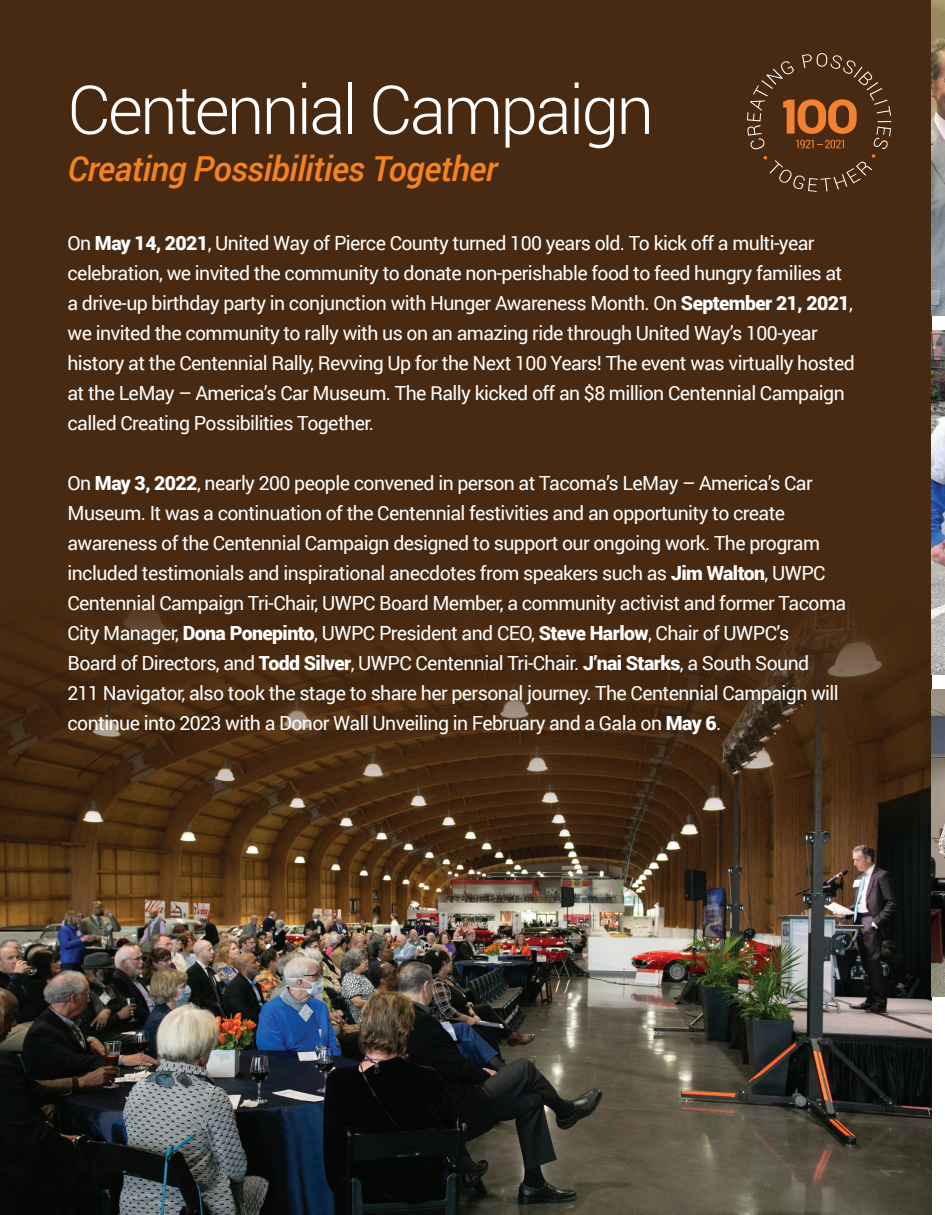
<style>
.page{position:relative;width:945px;height:1215px;background:#fff}
.page>*{position:absolute;margin:0;border:0;box-sizing:border-box;transform-origin:0 0}
.t1{font:300 67.5px "Roboto";letter-spacing:-.04em;color:#fff}
.t2{font:italic 500 34.5px "Roboto";letter-spacing:-.02em;color:#f58220}
.t3{font:19.5px/30px "Roboto";letter-spacing:-.03em;color:#fff}
.s1{font-weight:900}
</style>
<div class="page">
<div style="left:0;top:0;width:932px;height:1215px;background:#482911"></div>
<img style="left:0;top:603px;width:931px;height:612px">
<svg style="left:747px;top:53px;width:144px;height:139px"></svg>
<img style="left:932px;top:0;width:13px;height:316px">
<img style="left:932px;top:331px;width:13px;height:343px">
<img style="left:932px;top:689px;width:13px;height:307px">
<h1 class="t1" style="left:68px;top:63px;width:588px">Centennial Campaign</h1>
<h2 class="t2" style="left:68px;top:144px;width:431px">Creating Possibilities Together</h2>
<p class="t3" style="left:68px;top:227px;width:789px">On <span class="s1">May 14, 2021</span>, United Way of Pierce County turned 100 years old. To kick off a multi-year celebration, we invited the community to donate non-perishable food to feed hungry families at a drive-up birthday party in conjunction with Hunger Awareness Month. On <span class="s1">September 21, 2021</span>, we invited the community to rally with us on an amazing ride through United Way’s 100-year history at the Centennial Rally, Revving Up for the Next 100 Years! The event was virtually hosted at the LeMay – America’s Car Museum. The Rally kicked off an $8 million Centennial Campaign called Creating Possibilities Together.</p>
<p class="t3" style="left:68px;top:467px;width:780px">On <span class="s1">May 3, 2022</span>, nearly 200 people convened in person at Tacoma’s LeMay – America’s Car Museum. It was a continuation of the Centennial festivities and an opportunity to create awareness of the Centennial Campaign designed to support our ongoing work. The program included testimonials and inspirational anecdotes from speakers such as <span class="s1">Jim Walton</span>, UWPC Centennial Campaign Tri-Chair, UWPC Board Member, a community activist and former Tacoma City Manager, <span class="s1">Dona Ponepinto</span>, UWPC President and CEO, <span class="s1">Steve Harlow</span>, Chair of UWPC’s<br>Board of Directors, and <span class="s1">Todd Silver</span>, UWPC Centennial Tri-Chair. <span class="s1">J’nai Starks</span>, a South Sound<br>211 Navigator, also took the stage to share her personal journey. The Centennial Campaign will continue into 2023 with a Donor Wall Unveiling in February and a Gala on <span class="s1">May 6</span>.</p>
</div>
